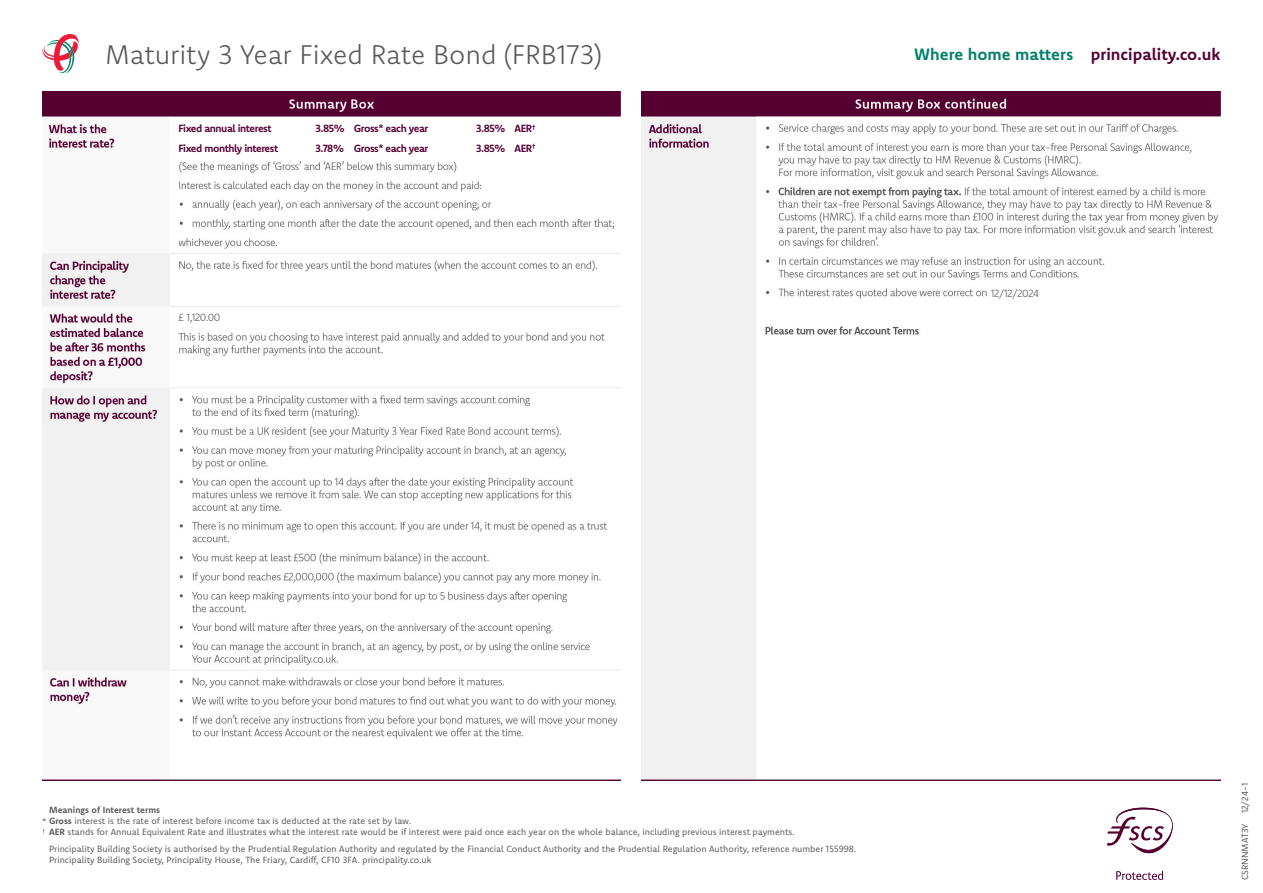
<style>
.page{position:relative;width:1263px;height:893px;background:#fff}
.page>*{position:absolute;margin:0;border:0;box-sizing:border-box;transform-origin:0 0}
.Product_title{font:300 27px "Komet";letter-spacing:-.005em;color:#57585a}
.tagline{font:700 16.5px "Komet";color:#550032}
.Table_copy{font:700 10.5px "Komet";letter-spacing:-.04em;color:#550032}
.Plum_subhead{font:700 10.5px "Komet";letter-spacing:-.04em;color:#550032}
.Table_copy-2{font:300 10.5px "Komet";letter-spacing:-.04em;color:#57585a}
.small_print{font:9px/10.8px "Komet";color:#57585a}
.ref_number{font:9px "Komet";color:#57585a}
.s1{color:#008068}
.s2{font-weight:700}
</style>
<div class="page">
<img style="left:43px;top:91px;width:578px;height:689px">
<img style="left:642px;top:91px;width:578px;height:689px">
<svg style="left:43px;top:34px;width:36px;height:39px"></svg>
<svg style="left:1116px;top:871px;width:47px;height:9px"></svg>
<svg style="left:1107px;top:808px;width:66px;height:45px"></svg>
<p class="Product_title" style="left:105px;top:37px;width:499px">Maturity 3 Year Fixed Rate Bond (FRB173)</p>
<p class="tagline" style="left:914px;top:43px;width:308px"><span class="s1">Where home matters</span> principality.co.uk</p>
<p class="Table_copy" style="left:178px;top:122px;width:95px">Fixed annual interest</p>
<p class="Table_copy" style="left:178px;top:141px;width:101px">Fixed monthly interest</p>
<p class="Plum_subhead" style="left:316px;top:122px;width:31px">3.85%</p>
<p class="Plum_subhead" style="left:316px;top:141px;width:30px">3.78%</p>
<p class="Table_copy" style="left:354px;top:122px;width:76px">Gross* each year</p>
<p class="Table_copy" style="left:354px;top:141px;width:76px">Gross* each year</p>
<p class="Plum_subhead" style="left:476px;top:122px;width:31px">3.85%</p>
<p class="Plum_subhead" style="left:476px;top:141px;width:31px">3.85%</p>
<p class="Table_copy" style="left:514px;top:122px;width:23px">AER<sup>†</sup></p>
<p class="Table_copy" style="left:514px;top:141px;width:23px">AER<sup>†</sup></p>
<p class="Table_copy-2" style="left:178px;top:311px;width:43px">£ 1,120.00</p>
<p class="Table_copy-2" style="left:991px;top:286px;width:50px">12/12/2024</p>
<p class="small_print" style="left:49px;top:805px;width:747px"><span class="s2">Meanings of Interest terms<br>Gross</span> interest is the rate of interest before income tax is deducted at the rate set by law.<br><span class="s2">AER</span> stands for Annual Equivalent Rate and illustrates what the interest rate would be if interest were paid once each year on the whole balance, including previous interest payments.</p>
<p class="small_print" style="left:49px;top:843px;width:809px">Principality Building Society is authorised by the Prudential Regulation Authority and regulated by the Financial Conduct Authority and the Prudential Regulation Authority, reference number 155998.<br>Principality Building Society, Principality House, The Friary, Cardiff, CF10 3FA. principality.co.uk</p>
<p class="ref_number" style="left:1239px;top:813px;width:32px;rotate:-90deg">12/24-1</p>
<p class="ref_number" style="left:1239px;top:880px;width:58px;rotate:-90deg">CSRNNMAT3Y</p>
</div>
